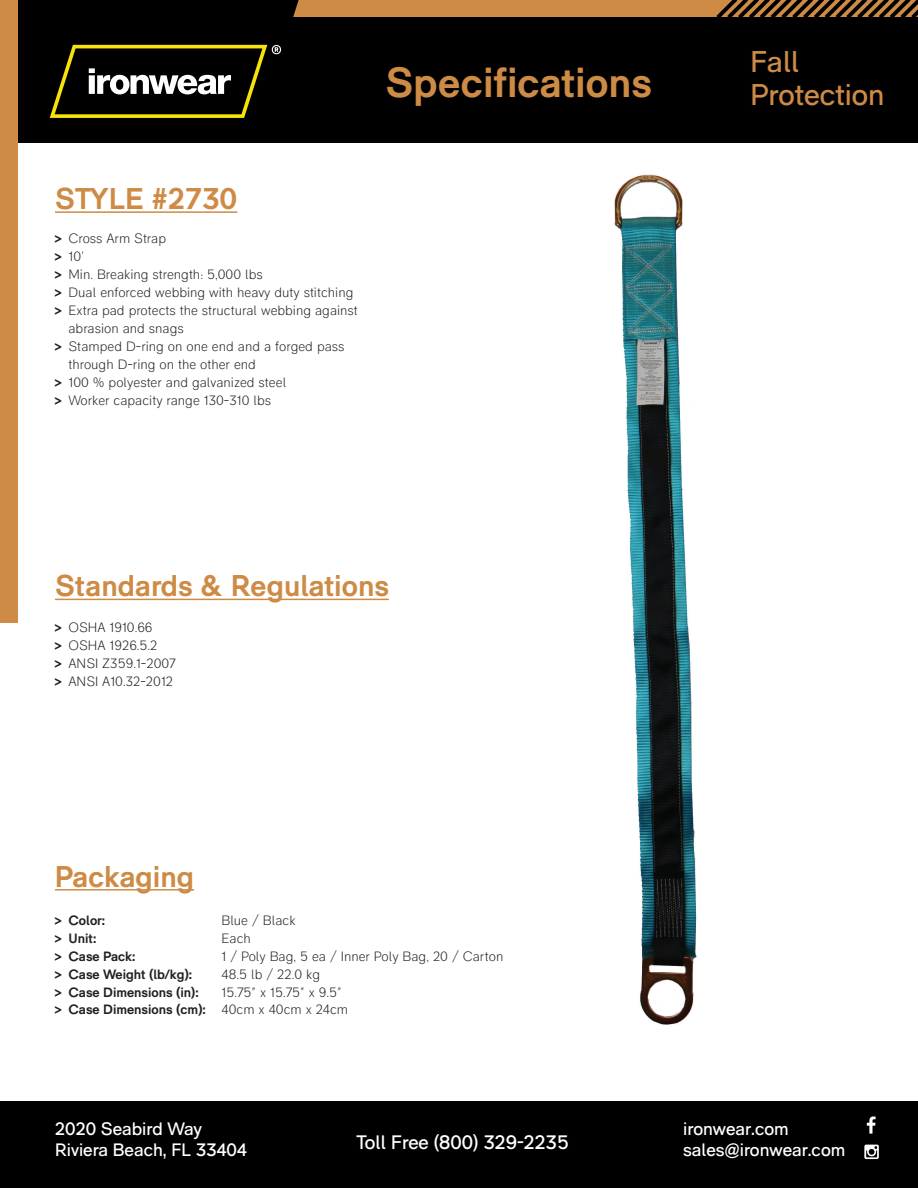
<style>
.page{position:relative;width:918px;height:1188px;background:#fff}
.page>*{position:absolute;margin:0;border:0;box-sizing:border-box;transform-origin:0 0}
.t1{font:700 42px "RM Pro";color:#cd8b46}
.t2{font:700 30px "RM Pro";color:#cd8b46}
.t3{font:30px/33px "RM Pro";color:#cd8b46}
.t4{font:19.5px "RM Pro";color:#fff}
.t5{font:18px/21px "RM Pro";color:#fff}
.t6{font:300 13.5px/18px "RM Pro";color:#231f20}
.t7{font:700 13.5px "RM Pro";color:#231f20}
.s1{font-weight:700}
</style>
<div class="page">
<div style="left:0;top:1102px;width:918px;height:86px;background:#000001"></div>
<svg style="left:867px;top:1116px;width:9px;height:18px"></svg>
<svg style="left:864px;top:1145px;width:15px;height:14px"></svg>
<img style="left:614px;top:174px;width:137px;height:851px">
<div style="left:0;top:0;width:918px;height:143px;background:#000001"></div>
<hr style="left:55px;top:211px;width:182px;height:2px;background:#cd8b46">
<hr style="left:55px;top:889px;width:139px;height:2px;background:#cd8b46">
<div style="left:0;top:0;width:918px;height:16px;background:#cd8b46"></div>
<div style="left:17px;top:0;width:282px;height:30px;background:#000001"></div>
<div style="left:0;top:0;width:17px;height:622px;background:#cd8b46"></div>
<svg style="left:712px;top:0;width:206px;height:17px"></svg>
<hr style="left:55px;top:599px;width:334px;height:1px;background:#cd8b46">
<svg style="left:50px;top:45px;width:231px;height:73px"></svg>
<h1 class="t1" style="left:385px;top:57px;width:268px">Specifications</h1>
<h2 class="t2" style="left:55px;top:181px;width:184px">STYLE #2730</h2>
<p class="t6" style="left:55px;top:230px;width:113px"><span class="s1">&gt;</span> Cross Arm Strap</p>
<p class="t6" style="left:55px;top:248px;width:31px"><span class="s1">&gt;</span> 10’</p>
<p class="t6" style="left:55px;top:266px;width:209px"><span class="s1">&gt;</span> Min. Breaking strength: 5,000 lbs</p>
<p class="t6" style="left:55px;top:284px;width:300px"><span class="s1">&gt;</span> Dual enforced webbing with heavy duty stitching</p>
<p class="t6" style="left:55px;top:302px;width:304px"><span class="s1">&gt;</span> Extra pad protects the structural webbing against</p>
<p class="t6" style="left:68px;top:320px;width:117px">abrasion and snags</p>
<p class="t6" style="left:55px;top:338px;width:291px"><span class="s1">&gt;</span> Stamped D-ring on one end and a forged pass</p>
<p class="t6" style="left:68px;top:356px;width:189px">through D-ring on the other end</p>
<p class="t6" style="left:55px;top:374px;width:233px"><span class="s1">&gt;</span> 100 % polyester and galvanized steel</p>
<p class="t6" style="left:55px;top:392px;width:218px"><span class="s1">&gt;</span> Worker capacity range 130-310 lbs</p>
<h2 class="t2" style="left:55px;top:568px;width:335px">Standards &amp; Regulations</h2>
<p class="t6" style="left:55px;top:619px;width:123px"><span class="s1">&gt;</span> OSHA 1910.66<br><span class="s1">&gt;</span> OSHA 1926.5.2<br><span class="s1">&gt;</span> ANSI Z359.1-2007 <span class="s1">&gt;</span> ANSI A10.32-2012</p>
<h2 class="t2" style="left:55px;top:859px;width:141px">Packaging</h2>
<p class="t7" style="left:55px;top:912px;width:52px">&gt; Color:</p>
<p class="t6" style="left:221px;top:911px;width:76px">Blue / Black</p>
<p class="t7" style="left:55px;top:930px;width:43px">&gt; Unit:</p>
<p class="t6" style="left:221px;top:929px;width:31px">Each</p>
<p class="t7" style="left:55px;top:948px;width:82px">&gt; Case Pack:</p>
<p class="t6" style="left:221px;top:947px;width:283px">1 / Poly Bag, 5 ea / Inner Poly Bag, 20 / Carton</p>
<p class="t7" style="left:55px;top:966px;width:139px">&gt; Case Weight (lb/kg):</p>
<p class="t6" style="left:221px;top:965px;width:100px">48.5 lb / 22.0 kg</p>
<p class="t7" style="left:55px;top:984px;width:145px">&gt; Case Dimensions (in):</p>
<p class="t6" style="left:55px;top:983px;width:295px;text-indent:166px">15.75” x 15.75” x 9.5” <span class="s1">&gt; Case Dimensions (cm):</span> 40cm x 40cm x 24cm</p>
<h2 class="t3" style="left:751px;top:45px;width:135px">Fall<br>Protection</h2>
<h3 class="t5" style="left:55px;top:1119px;width:193px">2020 Seabird Way<br>Riviera Beach, FL 33404</h3>
<h3 class="t5" style="left:683px;top:1119px;width:107px">ironwear.com</h3>
<h3 class="t4" style="left:356px;top:1131px;width:214px">Toll Free (800) 329-2235</h3>
<h3 class="t5" style="left:683px;top:1140px;width:164px">sales@ironwear.com</h3>
</div>
